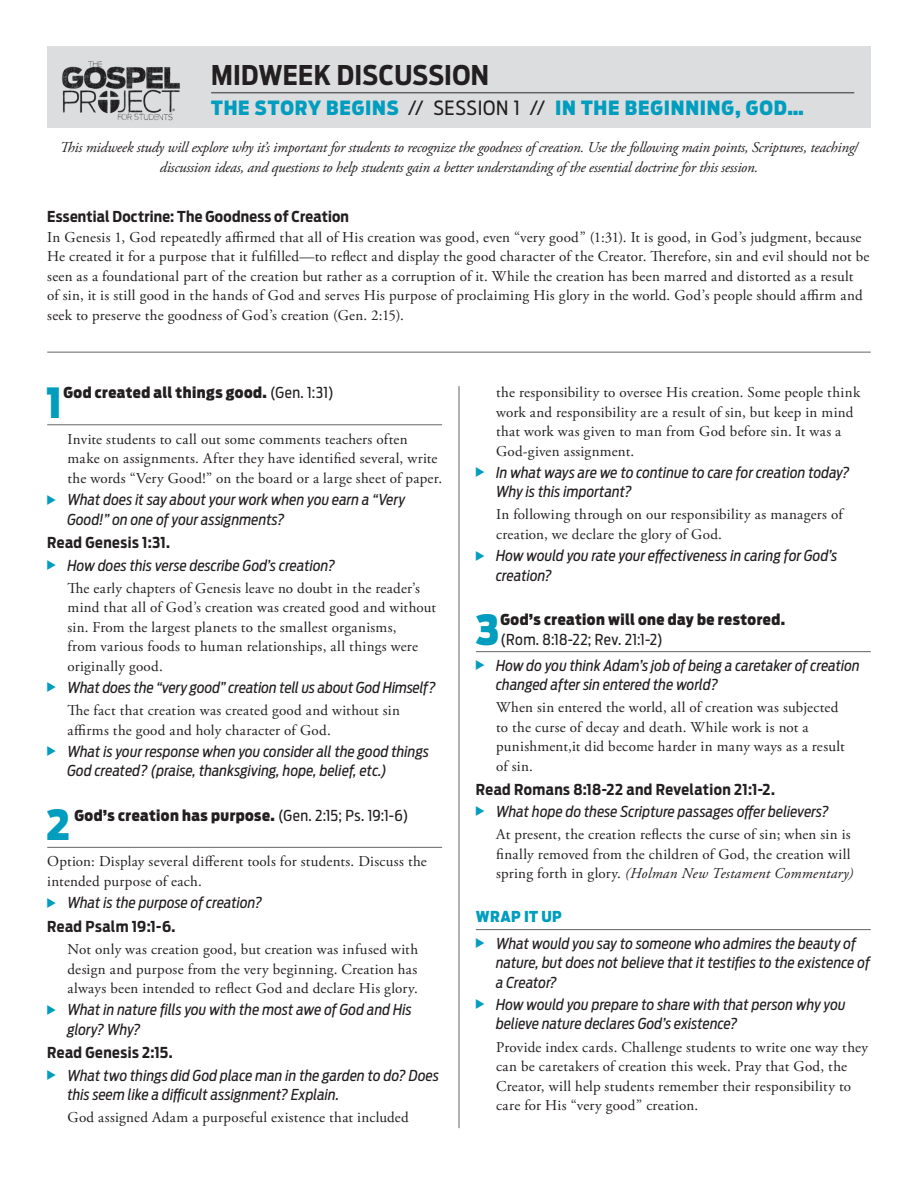
<style>
.page{position:relative;width:918px;height:1188px;background:#fff}
.page>*{position:absolute;margin:0;border:0;box-sizing:border-box;transform-origin:0 0}
.point{font:900 41.25px "Antenna Cond";color:#009dbe}
.t1{font:700 27px "Antenna Cond";letter-spacing:.01em;color:#231f20}
.session{font:900 19.5px "Antenna Cond";letter-spacing:.045em;color:#009dbe}
.body_noindent{font:15px/19.5px "Adobe Garamond Pro";letter-spacing:.02em;color:#231f20}
.t2{font:italic 15px/19.5px "Antenna Cond";letter-spacing:.01em;color:#231f20}
.directions{font:italic 15px/19.5px "Adobe Garamond Pro";letter-spacing:-.015em;color:#231f20;text-align:center}
.point-2{font:900 15px/19.5px "Antenna Cond";letter-spacing:.03em;color:#231f20}
.read_scripture{font:700 15px "Antenna Cond";letter-spacing:.02em;color:#231f20}
.subhead{font:900 15px "Antenna Cond";letter-spacing:.025em;color:#009dbe}
.s1{font-weight:400;color:#231f20}
.s2{font-weight:400}
.s3{font-style:italic}
</style>
<div class="page">
<div style="left:47px;top:47px;width:824px;height:81px;background:#dcddde"></div>
<hr style="left:47px;top:424px;width:395px;height:1px;background:#636466">
<hr style="left:47px;top:847px;width:395px;height:1px;background:#636466">
<hr style="left:211px;top:92px;width:643px;height:1px;background:#636466">
<hr style="left:476px;top:651px;width:395px;height:1px;background:#636466">
<hr style="left:476px;top:929px;width:395px;height:1px;background:#636466">
<img style="left:88px;top:61px;width:14px;height:4px">
<img style="left:62px;top:65px;width:118px;height:48px">
<img style="left:106px;top:113px;width:67px;height:8px">
<hr style="left:459px;top:386px;width:1px;height:742px;background:#636466">
<hr style="left:47px;top:352px;width:824px;height:1px;background:#636466">
<p class="t1" style="left:211px;top:59px;width:280px">MIDWEEK DISCUSSION</p>
<p class="session" style="left:211px;top:97px;width:594px">THE STORY BEGINS <span class="s1">// SESSION 1 //</span> IN THE BEGINNING, GOD…</p>
<p class="directions" style="left:60px;top:138px;width:800px">This midweek study will explore why it’s important for students to recognize the goodness of creation. Use the following main points, Scriptures, teaching/ discussion ideas, and questions to help students gain a better understanding of the essential doctrine for this session.</p>
<p class="read_scripture" style="left:47px;top:208px;width:303px">Essential Doctrine: The Goodness of Creation</p>
<p class="body_noindent" style="left:47px;top:228px;width:824px">In Genesis 1, God repeatedly affirmed that all of His creation was good, even “very good” (1:31). It is good, in God’s judgment, because He created it for a purpose that it fulfilled—to reflect and display the good character of the Creator. Therefore, sin and evil should not be seen as a foundational part of the creation but rather as a corruption of it. While the creation has been marred and distorted as a result<br>of sin, it is still good in the hands of God and serves His purpose of proclaiming His glory in the world. God’s people should affirm and seek to preserve the goodness of God’s creation (Gen. 2:15).</p>
<h1 class="point" style="left:46px;top:378px;width:18px">1</h1>
<p class="point-2" style="left:63px;top:383px;width:272px">God created all things good. <span class="s2">(Gen. 1:31)</span></p>
<p class="body_noindent" style="left:68px;top:430px;width:376px">Invite students to call out some comments teachers often make on assignments. After they have identified several, write the words “Very Good!” on the board or a large sheet of paper.</p>
<p class="t2" style="left:68px;top:490px;width:339px">What does it say about your work when you earn a “Very<br>Good!” on one of your assignments?</p>
<p class="read_scripture" style="left:47px;top:534px;width:124px">Read Genesis 1:31.</p>
<p class="t2" style="left:68px;top:555px;width:269px">How does this verse describe God’s creation?</p>
<p class="body_noindent" style="left:68px;top:579px;width:370px">The early chapters of Genesis leave no doubt in the reader’s mind that all of God’s creation was created good and without sin. From the largest planets to the smallest organisms,<br>from various foods to human relationships, all things were originally good.</p>
<p class="t2" style="left:68px;top:678px;width:370px">What does the “very good” creation tell us about God Himself?</p>
<p class="body_noindent" style="left:68px;top:701px;width:334px">The fact that creation was created good and without sin affirms the good and holy character of God.</p>
<p class="t2" style="left:68px;top:742px;width:363px">What is your response when you consider all the good things<br>God created? (praise, thanksgiving, hope, belief, etc.)</p>
<h1 class="point" style="left:47px;top:801px;width:25px">2</h1>
<p class="point-2" style="left:74px;top:806px;width:336px">God’s creation has purpose. <span class="s2">(Gen. 2:15; Ps. 19:1-6)</span></p>
<p class="body_noindent" style="left:47px;top:852px;width:381px">Option: Display several different tools for students. Discuss the intended purpose of each.</p>
<p class="t2" style="left:68px;top:893px;width:196px">What is the purpose of creation?</p>
<p class="read_scripture" style="left:47px;top:917px;width:130px">Read Psalm 19:1-6.</p>
<p class="body_noindent" style="left:68px;top:940px;width:352px;text-align:justify">Not only was creation good, but creation was infused with design and purpose from the very beginning. Creation has always been intended to reflect God and declare His glory.</p>
<p class="t2" style="left:68px;top:1000px;width:346px">What in nature fills you with the most awe of God and His glory? Why?</p>
<p class="read_scripture" style="left:47px;top:1044px;width:127px">Read Genesis 2:15.</p>
<p class="t2" style="left:68px;top:1066px;width:373px">What two things did God place man in the garden to do? Does this seem like a difficult assignment? Explain.</p>
<p class="body_noindent" style="left:68px;top:1108px;width:343px">God assigned Adam a purposeful existence that included</p>
<p class="body_noindent" style="left:496px;top:383px;width:366px">the responsibility to oversee His creation. Some people think work and responsibility are a result of sin, but keep in mind that work was given to man from God before sin. It was a God-given assignment.</p>
<p class="t2" style="left:496px;top:463px;width:355px">In what ways are we to continue to care for creation today?<br>Why is this important?</p>
<p class="body_noindent" style="left:496px;top:505px;width:348px">In following through on our responsibility as managers of creation, we declare the glory of God.</p>
<p class="t2" style="left:496px;top:546px;width:343px">How would you rate your effectiveness in caring for God’s creation?</p>
<p class="point" style="left:475px;top:605px;width:25px">3</p>
<p class="point-2" style="left:500px;top:610px;width:286px">God’s creation will one day be restored. <span class="s2">(Rom. 8:18-22; Rev. 21:1-2)</span></p>
<p class="t2" style="left:496px;top:656px;width:365px">How do you think Adam’s job of being a caretaker of creation changed after sin entered the world?</p>
<p class="body_noindent" style="left:496px;top:699px;width:350px">When sin entered the world, all of creation was subjected to the curse of decay and death. While work is not a punishment,it did become harder in many ways as a result of sin.</p>
<p class="read_scripture" style="left:476px;top:780px;width:301px">Read Romans 8:18-22 and Revelation 21:1-2.</p>
<p class="t2" style="left:496px;top:802px;width:334px">What hope do these Scripture passages offer believers?</p>
<p class="body_noindent" style="left:496px;top:825px;width:359px">At present, the creation reflects the curse of sin; when sin is finally removed from the children of God, the creation will spring forth in glory. <span class="s3">(Holman New Testament Commentary)</span></p>
<p class="subhead" style="left:476px;top:908px;width:88px">WRAP IT UP</p>
<p class="t2" style="left:496px;top:934px;width:375px">What would you say to someone who admires the beauty of nature, but does not believe that it testifies to the existence of a Creator?</p>
<p class="t2" style="left:496px;top:995px;width:351px">How would you prepare to share with that person why you believe nature declares God’s existence?</p>
<p class="body_noindent" style="left:496px;top:1038px;width:373px">Provide index cards. Challenge students to write one way they can be caretakers of creation this week. Pray that God, the Creator, will help students remember their responsibility to care for His “very good” creation.</p>
</div>
